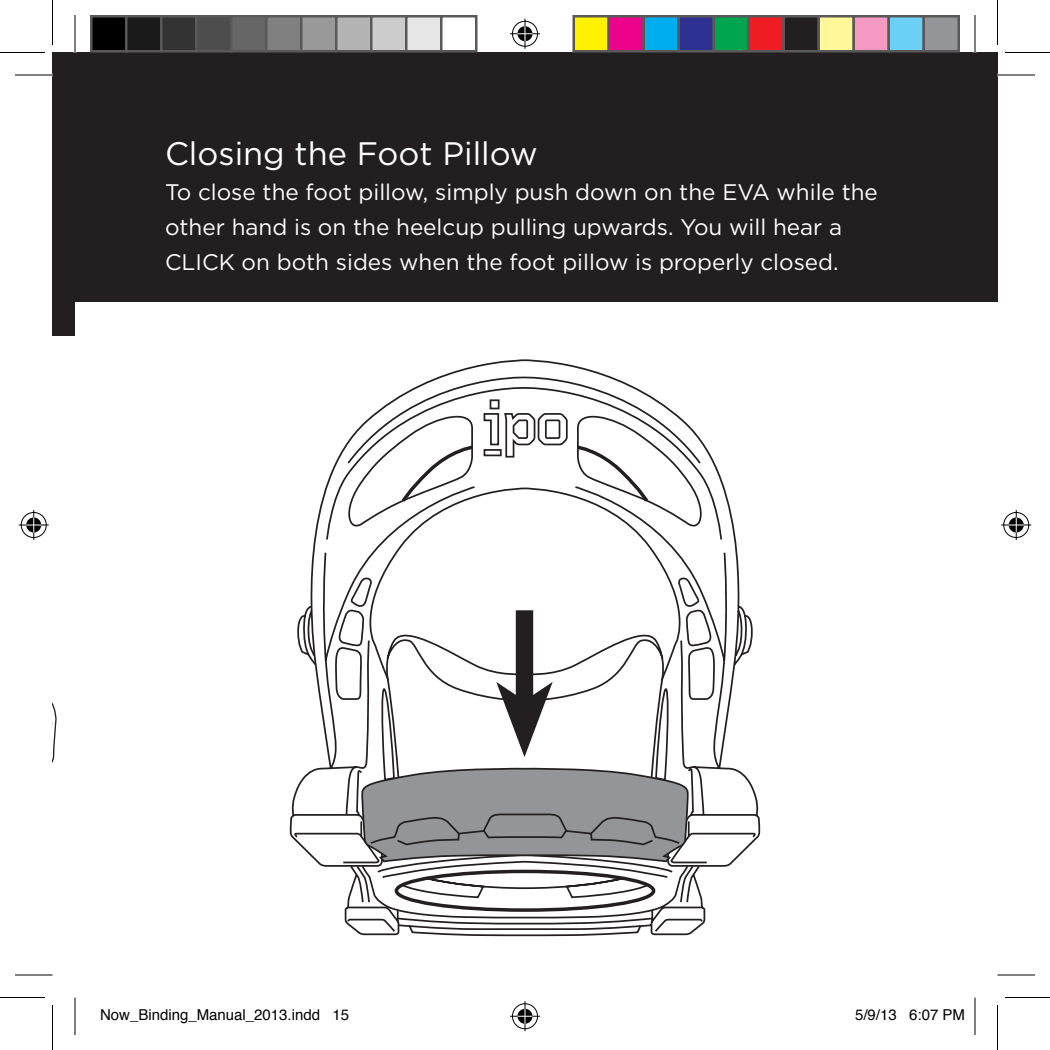
<style>
.page{position:relative;width:1050px;height:1050px;background:#fff}
.page>*{position:absolute;margin:0;border:0;box-sizing:border-box;transform-origin:0 0}
.t1{font:32.5px "Gotham HTF";color:#fff}
.t2{font:22.5px/35px "Gotham HTF";color:#fff}
.t3{font:15px "Helvetica";color:#000}
</style>
<div class="page">
<svg style="left:295px;top:359px;width:459px;height:578px"></svg>
<div style="left:395px;top:870px;width:260px;height:42px;border:3px solid #231f20;border-radius:50%"></div>
<svg style="left:325px;top:375px;width:398px;height:524px"></svg>
<svg style="left:360px;top:766px;width:329px;height:95px"></svg>
<svg style="left:369px;top:623px;width:312px;height:222px"></svg>
<svg style="left:496px;top:682px;width:57px;height:75px"></svg>
<div style="left:516px;top:610px;width:17px;height:101px;background:#231f20"></div>
<svg style="left:483px;top:399px;width:167px;height:105px"></svg>
<div style="left:75px;top:52px;width:923px;height:250px;background:#231f20"></div>
<div style="left:52px;top:52px;width:23px;height:284px;background:#231f20"></div>
<svg style="left:52px;top:702px;width:5px;height:61px"></svg>
<svg style="left:15px;top:74px;width:37px;height:1px"></svg>
<svg style="left:998px;top:74px;width:37px;height:1px"></svg>
<svg style="left:15px;top:974px;width:37px;height:1px"></svg>
<svg style="left:998px;top:974px;width:37px;height:1px"></svg>
<svg style="left:74px;top:15px;width:1px;height:37px"></svg>
<svg style="left:74px;top:998px;width:1px;height:37px"></svg>
<svg style="left:974px;top:15px;width:1px;height:37px"></svg>
<svg style="left:974px;top:998px;width:1px;height:37px"></svg>
<hr style="left:15px;top:75px;width:37px;height:1px;background:#000">
<hr style="left:998px;top:75px;width:37px;height:1px;background:#000">
<hr style="left:15px;top:975px;width:37px;height:1px;background:#000">
<hr style="left:998px;top:975px;width:37px;height:1px;background:#000">
<hr style="left:75px;top:15px;width:1px;height:37px;background:#000">
<hr style="left:75px;top:998px;width:1px;height:37px;background:#000">
<hr style="left:975px;top:15px;width:1px;height:37px;background:#000">
<hr style="left:975px;top:998px;width:1px;height:37px;background:#000">
<hr style="left:0;top:52px;width:45px;height:1px;background:#000">
<hr style="left:1005px;top:52px;width:45px;height:1px;background:#000">
<hr style="left:0;top:997px;width:45px;height:1px;background:#000">
<hr style="left:1005px;top:997px;width:45px;height:1px;background:#000">
<hr style="left:52px;top:0;width:1px;height:45px;background:#000">
<hr style="left:52px;top:1005px;width:1px;height:45px;background:#000">
<hr style="left:997px;top:0;width:1px;height:45px;background:#000">
<hr style="left:997px;top:1005px;width:1px;height:45px;background:#000">
<div style="left:511px;top:20px;width:28px;height:28px;border:3px solid #fff;border-radius:50%"></div>
<hr style="left:510px;top:32px;width:30px;height:3px;background:#fff">
<svg style="left:523px;top:19px;width:4px;height:30px"></svg>
<div style="left:516px;top:25px;width:18px;height:18px;border:3px solid #fff;border-radius:50%"></div>
<div style="left:512px;top:21px;width:26px;height:26px;border:1px solid #000;border-radius:50%"></div>
<hr style="left:510px;top:33px;width:30px;height:1px;background:#000">
<hr style="left:525px;top:19px;width:1px;height:30px;background:#000">
<svg style="left:518px;top:26px;width:14px;height:15px"></svg>
<div style="left:511px;top:1002px;width:28px;height:28px;border:3px solid #fff;border-radius:50%"></div>
<hr style="left:510px;top:1015px;width:30px;height:3px;background:#fff">
<svg style="left:523px;top:1001px;width:4px;height:30px"></svg>
<div style="left:516px;top:1007px;width:18px;height:18px;border:3px solid #fff;border-radius:50%"></div>
<div style="left:512px;top:1003px;width:26px;height:26px;border:1px solid #000;border-radius:50%"></div>
<hr style="left:510px;top:1016px;width:30px;height:1px;background:#000">
<hr style="left:525px;top:1001px;width:1px;height:30px;background:#000">
<svg style="left:518px;top:1009px;width:14px;height:15px"></svg>
<div style="left:20px;top:511px;width:28px;height:28px;border:3px solid #fff;border-radius:50%"></div>
<svg style="left:19px;top:523px;width:30px;height:4px"></svg>
<hr style="left:32px;top:510px;width:3px;height:30px;background:#fff">
<div style="left:25px;top:516px;width:18px;height:18px;border:3px solid #fff;border-radius:50%"></div>
<div style="left:21px;top:512px;width:26px;height:26px;border:1px solid #000;border-radius:50%"></div>
<hr style="left:19px;top:525px;width:30px;height:1px;background:#000">
<hr style="left:33px;top:510px;width:1px;height:30px;background:#000">
<svg style="left:26px;top:518px;width:15px;height:14px"></svg>
<div style="left:1002px;top:511px;width:28px;height:28px;border:3px solid #fff;border-radius:50%"></div>
<svg style="left:1001px;top:523px;width:30px;height:4px"></svg>
<hr style="left:1015px;top:510px;width:3px;height:30px;background:#fff">
<div style="left:1007px;top:516px;width:18px;height:18px;border:3px solid #fff;border-radius:50%"></div>
<div style="left:1003px;top:512px;width:26px;height:26px;border:1px solid #000;border-radius:50%"></div>
<hr style="left:1001px;top:525px;width:30px;height:1px;background:#000">
<hr style="left:1016px;top:510px;width:1px;height:30px;background:#000">
<svg style="left:1009px;top:518px;width:15px;height:14px"></svg>
<div style="left:91px;top:16px;width:35px;height:35px;background:#000"></div>
<div style="left:90px;top:15px;width:38px;height:37px;border:2px solid #595959"></div>
<div style="left:126px;top:16px;width:35px;height:35px;background:#1a1a1a"></div>
<div style="left:125px;top:15px;width:37px;height:37px;border:2px solid #595959"></div>
<div style="left:161px;top:16px;width:35px;height:35px;background:#333"></div>
<div style="left:160px;top:15px;width:38px;height:37px;border:2px solid #595959"></div>
<div style="left:196px;top:16px;width:35px;height:35px;background:#4d4d4d"></div>
<div style="left:195px;top:15px;width:37px;height:37px;border:2px solid #595959"></div>
<div style="left:231px;top:16px;width:35px;height:35px;background:#666"></div>
<div style="left:230px;top:15px;width:38px;height:37px;border:2px solid #595959"></div>
<div style="left:266px;top:16px;width:35px;height:35px;background:#808080"></div>
<div style="left:265px;top:15px;width:37px;height:37px;border:2px solid #595959"></div>
<div style="left:301px;top:16px;width:35px;height:35px;background:#999"></div>
<div style="left:300px;top:15px;width:38px;height:37px;border:2px solid #595959"></div>
<div style="left:336px;top:16px;width:35px;height:35px;background:#b3b3b3"></div>
<div style="left:335px;top:15px;width:37px;height:37px;border:2px solid #595959"></div>
<div style="left:371px;top:16px;width:35px;height:35px;background:#ccc"></div>
<div style="left:370px;top:15px;width:38px;height:37px;border:2px solid #595959"></div>
<div style="left:406px;top:16px;width:35px;height:35px;background:#e6e6e6"></div>
<div style="left:405px;top:15px;width:37px;height:37px;border:2px solid #595959"></div>
<div style="left:440px;top:15px;width:38px;height:37px;border:2px solid #595959"></div>
<div style="left:574px;top:16px;width:35px;height:35px;background:#fff101"></div>
<div style="left:572px;top:15px;width:38px;height:37px;border:2px solid #595959"></div>
<div style="left:609px;top:16px;width:35px;height:35px;background:#ed028c"></div>
<div style="left:608px;top:15px;width:37px;height:37px;border:2px solid #595959"></div>
<div style="left:644px;top:16px;width:35px;height:35px;background:#00aeef"></div>
<div style="left:642px;top:15px;width:38px;height:37px;border:2px solid #595959"></div>
<div style="left:679px;top:16px;width:35px;height:35px;background:#2e3092"></div>
<div style="left:678px;top:15px;width:37px;height:37px;border:2px solid #595959"></div>
<div style="left:714px;top:16px;width:35px;height:35px;background:#00a54f"></div>
<div style="left:712px;top:15px;width:38px;height:37px;border:2px solid #595959"></div>
<div style="left:749px;top:16px;width:35px;height:35px;background:#ee1d23"></div>
<div style="left:748px;top:15px;width:37px;height:37px;border:2px solid #595959"></div>
<div style="left:784px;top:16px;width:35px;height:35px;background:#231f20"></div>
<div style="left:782px;top:15px;width:38px;height:37px;border:2px solid #595959"></div>
<div style="left:819px;top:16px;width:35px;height:35px;background:#fff79a"></div>
<div style="left:818px;top:15px;width:37px;height:37px;border:2px solid #595959"></div>
<div style="left:854px;top:16px;width:35px;height:35px;background:#f499c2"></div>
<div style="left:852px;top:15px;width:38px;height:37px;border:2px solid #595959"></div>
<div style="left:889px;top:16px;width:35px;height:35px;background:#6bcff6"></div>
<div style="left:888px;top:15px;width:37px;height:37px;border:2px solid #595959"></div>
<div style="left:924px;top:16px;width:35px;height:35px;background:#939598"></div>
<div style="left:922px;top:15px;width:38px;height:37px;border:2px solid #595959"></div>
<h1 class="t1" style="left:165px;top:136px;width:374px">Closing the Foot Pillow</h1>
<p class="t2" style="left:165px;top:174px;width:714px">To close the foot pillow, simply push down on the EVA while the other hand is on the heelcup pulling upwards. You will hear a<br>CLICK on both sides when the foot pillow is properly closed.</p>
<p class="t3" style="left:100px;top:1003px;width:251px">Now_Binding_Manual_2013.indd 15</p>
<p class="t3" style="left:855px;top:1003px;width:112px">5/9/13 6:07 PM</p>
</div>
